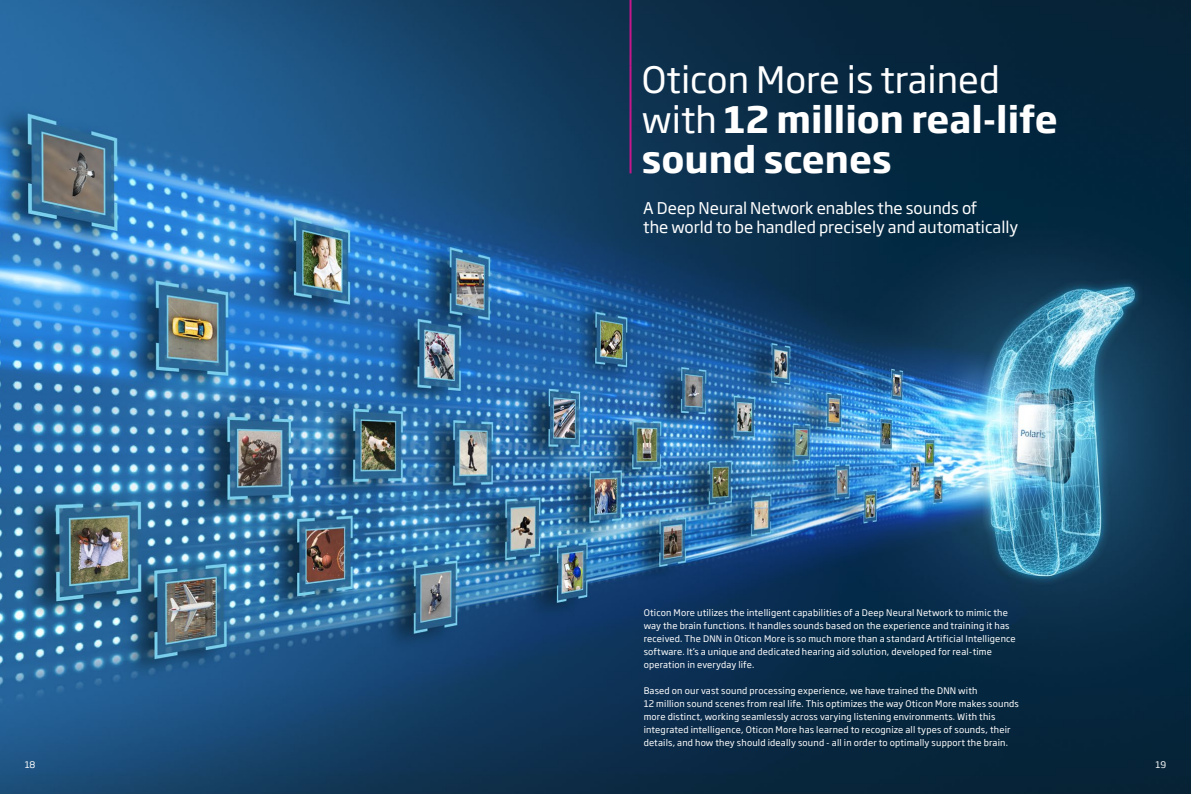
<style>
.page{position:relative;width:1191px;height:794px;background:#fff}
.page>*{position:absolute;margin:0;border:0;box-sizing:border-box;transform-origin:0 0}
.t1{font:700 36px/40px "Soho Gothic Pro";color:#fff}
.t2{font:16px/19px "Soho Gothic Pro";color:#fff}
.t3{font:9px/13px "Soho Gothic Pro";letter-spacing:.02em;color:#fff}
.s1{font-weight:400}
</style>
<div class="page">
<img style="left:0;top:0;width:1191px;height:794px">
<hr style="left:629px;top:0;width:2px;height:65px;background:#c5168c">
<hr style="left:629px;top:65px;width:2px;height:108px;background:#c5168c">
<h1 class="t1" style="left:642px;top:58px;width:417px"><span class="s1">Oticon More is trained with</span> 12 million real-life sound scenes</h1>
<h2 class="t2" style="left:643px;top:198px;width:376px">A Deep Neural Network enables the sounds of<br>the world to be handled precisely and automatically</h2>
<p class="t3" style="left:643px;top:605px;width:373px">Oticon More utilizes the intelligent capabilities of a Deep Neural Network to mimic the way the brain functions. It handles sounds based on the experience and training it has received. The DNN in Oticon More is so much more than a standard Artificial Intelligence software. It’s a unique and dedicated hearing aid solution, developed for real-time operation in everyday life.</p>
<p class="t3" style="left:643px;top:683px;width:377px">Based on our vast sound processing experience, we have trained the DNN with<br>12 million sound scenes from real life. This optimizes the way Oticon More makes sounds more distinct, working seamlessly across varying listening environments. With this integrated intelligence, Oticon More has learned to recognize all types of sounds, their details, and how they should ideally sound - all in order to optimally support the brain.</p>
<p class="t3" style="left:25px;top:757px;width:12px">18</p>
<p class="t3" style="left:1155px;top:757px;width:12px">19</p>
</div>
